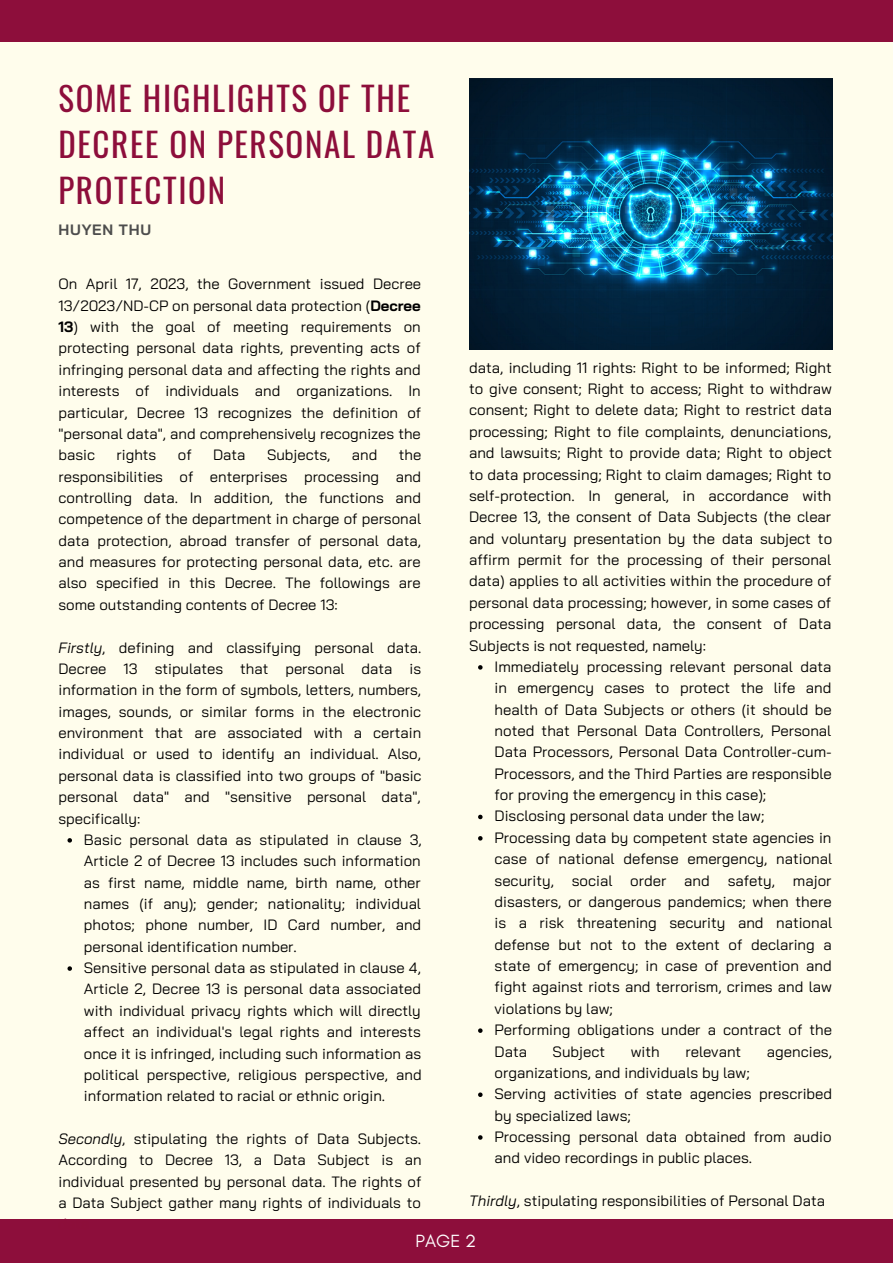
<style>
.page{position:relative;width:893px;height:1264px;background:#fff}
.page>*{position:absolute;margin:0;border:0;box-sizing:border-box;transform-origin:0 0}
.t1{font:33px/46px "Oswald";letter-spacing:.05em;color:#8d0e3b}
.t2{font:18px "Glacial Indifference";color:#fff}
.t3{font:15px/21.3px "Bai Jamjuree";color:#000;text-align:justify}
.t4{font:700 15px "Bai Jamjuree";letter-spacing:.05em;color:#4d4d4d}
.s1{font-weight:700}
.s2{font-style:italic}
</style>
<div class="page">
<div style="left:0;top:0;width:892px;height:1262px;background:#fffdec"></div>
<div style="left:0;top:0;width:892px;height:41px;background:#8d0e3b"></div>
<div style="left:0;top:1218px;width:892px;height:44px;background:#8d0e3b"></div>
<img style="left:469px;top:78px;width:363px;height:271px">
<svg style="left:67px;top:838px;width:5px;height:4px"></svg>
<svg style="left:67px;top:966px;width:5px;height:4px"></svg>
<svg style="left:478px;top:665px;width:4px;height:4px"></svg>
<svg style="left:478px;top:814px;width:4px;height:5px"></svg>
<svg style="left:478px;top:836px;width:4px;height:4px"></svg>
<svg style="left:478px;top:1028px;width:4px;height:4px"></svg>
<svg style="left:478px;top:1092px;width:4px;height:4px"></svg>
<svg style="left:478px;top:1135px;width:4px;height:4px"></svg>
<p class="t1" style="left:58px;top:74px;width:377px">SOME HIGHLIGHTS OF THE<br>DECREE ON PERSONAL DATA<br>PROTECTION</p>
<p class="t4" style="left:58px;top:220px;width:94px">HUYEN THU</p>
<p class="t3" style="left:58px;top:273px;width:364px">On April 17, 2023, the Government issued Decree<br>13/2023/ND-CP on personal data protection (<span class="s1">Decree</span></p>
<p class="t3" style="left:58px;top:316px;width:364px"><span class="s1">13</span>) with the goal of meeting requirements on protecting personal data rights, preventing acts of infringing personal data and affecting the rights and interests of individuals and organizations. In particular, Decree 13 recognizes the definition of "personal data", and comprehensively recognizes the basic</p>
<p class="t3" style="left:469px;top:356px;width:364px">data, including 11 rights: Right to be informed; Right to give consent; Right to access; Right to withdraw consent; Right to delete data; Right to restrict data processing; Right to file complaints, denunciations, and lawsuits; Right to provide data; Right to object to data processing; Right to claim damages; Right to self-protection. In general, in accordance with Decree 13, the consent of Data Subjects (the clear and voluntary presentation by the data subject to affirm permit for the processing of their personal data) applies to all activities within the procedure of personal data processing; however, in some cases of processing personal data, the consent of Data Subjects is not requested, namely:</p>
<p class="t3" style="left:116px;top:444px;width:41px">rights</p>
<p class="t3" style="left:178px;top:444px;width:15px">of</p>
<p class="t3" style="left:213px;top:444px;width:34px">Data</p>
<p class="t3" style="left:267px;top:444px;width:65px">Subjects,</p>
<p class="t3" style="left:352px;top:444px;width:27px">and</p>
<p class="t3" style="left:58px;top:444px;width:364px;text-indent:340px">the responsibilities of enterprises processing and controlling data. In addition, the functions and competence of the department in charge of personal data protection, abroad transfer of personal data, and measures for protecting personal data, etc. are also specified in this Decree. The followings are some outstanding contents of Decree 13:</p>
<p class="t3" style="left:58px;top:636px;width:364px"><span class="s2">Firstly</span>, defining and classifying personal data.<br>Decree 13 stipulates that personal data is information in the form of symbols, letters, numbers, images, sounds, or similar forms in the electronic environment that are associated with a certain individual or used to identify an individual. Also, personal data is classified into two groups of "basic personal data" and "sensitive personal data", specifically:</p>
<p class="t3" style="left:494px;top:655px;width:339px">Immediately processing relevant personal data in emergency cases to protect the life and health of Data Subjects or others (it should be noted that Personal Data Controllers, Personal Data Processors, Personal Data Controller-cum-Processors, and the Third Parties are responsible for proving the emergency in this case);</p>
<p class="t3" style="left:494px;top:805px;width:271px">Disclosing personal data under the law;</p>
<p class="t3" style="left:494px;top:826px;width:339px">Processing data by competent state agencies in case of national defense emergency, national security, social order and safety, major disasters, or dangerous pandemics; when there is a risk threatening security and national defense but not to the extent of declaring a state of emergency; in case of prevention and fight against riots and terrorism, crimes and law violations by law;</p>
<p class="t3" style="left:494px;top:1018px;width:339px">Performing obligations under a contract of the<br>Data</p>
<p class="t3" style="left:84px;top:828px;width:339px">Basic personal data as stipulated in clause 3, Article 2 of Decree 13 includes such information as first name, middle name, birth name, other names (if any); gender; nationality; individual photos; phone number, ID Card number, and personal identification number.</p>
<p class="t3" style="left:84px;top:956px;width:339px">Sensitive personal data as stipulated in clause 4, Article 2, Decree 13 is personal data associated with individual privacy rights which will directly affect an individual's legal rights and interests once it is infringed, including such information as political perspective, religious perspective, and information related to racial or ethnic origin.</p>
<p class="t3" style="left:552px;top:1040px;width:54px">Subject</p>
<p class="t3" style="left:630px;top:1040px;width:31px">with</p>
<p class="t3" style="left:685px;top:1040px;width:57px">relevant</p>
<p class="t3" style="left:766px;top:1040px;width:67px">agencies,</p>
<p class="t3" style="left:494px;top:1061px;width:257px">organizations, and individuals by law;</p>
<p class="t3" style="left:494px;top:1082px;width:339px">Serving activities of state agencies prescribed by specialized laws;</p>
<p class="t3" style="left:494px;top:1125px;width:338px">Processing personal data obtained from audio and video recordings in public places.</p>
<p class="t3" style="left:58px;top:1127px;width:364px"><span class="s2">Secondly</span>, stipulating the rights of Data Subjects.<br>According to Decree 13, a Data Subject is an individual presented by personal data. The rights of a Data Subject gather many rights of individuals to</p>
<p class="t3" style="left:469px;top:1189px;width:357px"><span class="s2">Thirdly</span>, stipulating responsibilities of Personal Data</p>
<p class="t2" style="left:415px;top:1230px;width:62px">PAGE 2</p>
</div>
